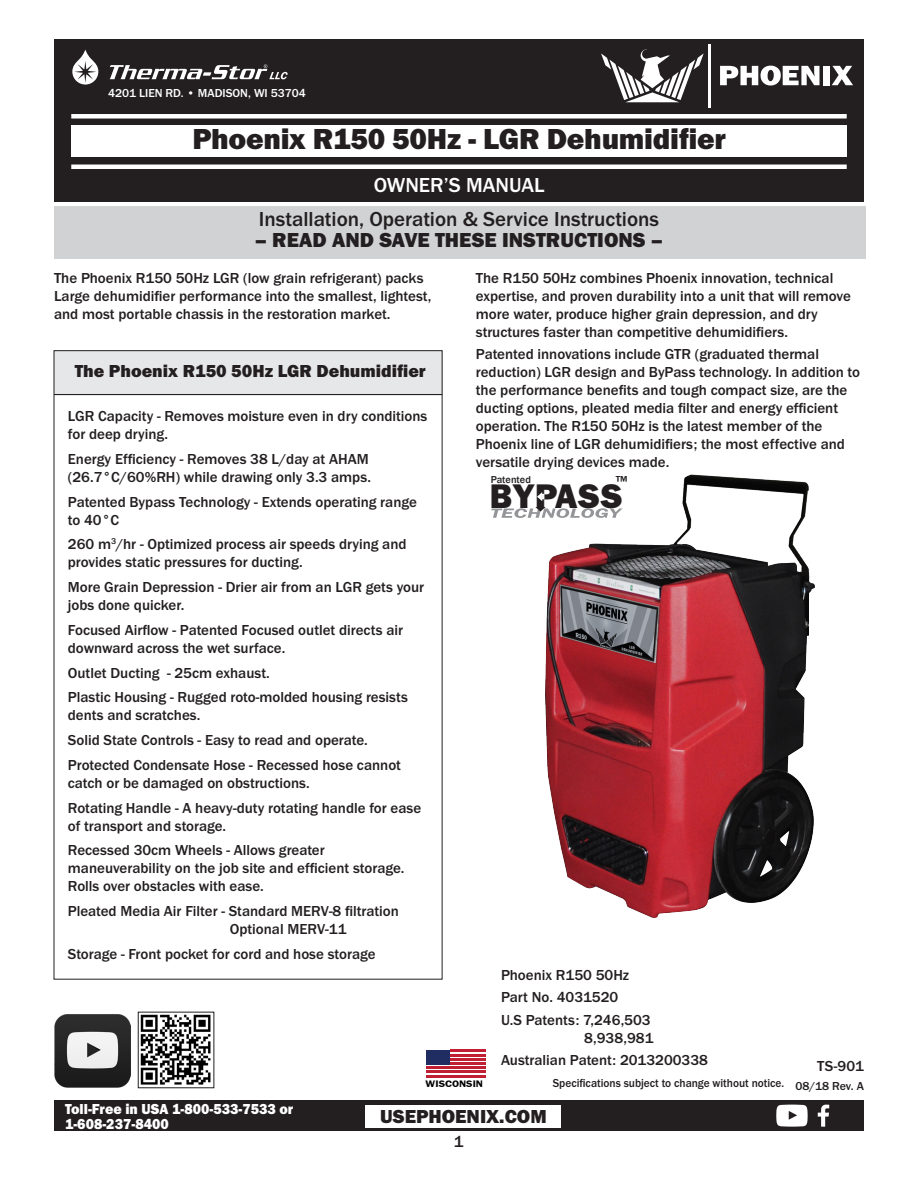
<style>
.page{position:relative;width:918px;height:1188px;background:#fff}
.page>*{position:absolute;margin:0;border:0;box-sizing:border-box;transform-origin:0 0}
.t1{font:800 34.35px "Franklin Gothic";color:#231f20}
.t2{font:30px "Franklin Gothic URW Hea";letter-spacing:-.01em;color:#231f20}
.t3{font:500 21px "Franklin Gothic URW";color:#231f20}
.t4{font:21px "Franklin Gothic URW Hea";color:#231f20}
.t5{font:500 21px "Franklin Gothic URW";color:#fff}
.t6{font:19.5px "Franklin Gothic URW Hea";color:#231f20}
.TofC_tabbed_text{font:18px "Franklin Gothic URW Hea";color:#231f20}
.t7{font:500 16.5px "Franklin Gothic URW";color:#231f20}
.body_text{font:500 15px/18px "Franklin Gothic URW";color:#231f20}
.TofC_tabbed_text-2{font:500 15px/18px "Franklin Gothic URW";color:#231f20;text-align:right}
.t8{font:15px/15px "Franklin Gothic URW Hea";color:#fff;scale:.95 1}
.Bold_14_pt_subheads{font:500 15px "Franklin Gothic URW";color:#231f20}
.front_page_body_text{font:500 12px "Franklin Gothic URW";color:#231f20;scale:.95 1}
.body_text-2{font:500 12px "Franklin Gothic URW";color:#fff}
.Bold_14_pt_subheads-2{font:500 12px "Franklin Gothic URW";letter-spacing:-.005em;color:#231f20}
.t9{font:500 10.35px "Franklin Gothic";color:#231f20}
.t10{font:9.75px "Franklin Gothic URW Dem";color:#000;scale:1.14 1}
</style>
<div class="page">
<div style="left:54px;top:1100px;width:810px;height:31px;background:#231f20"></div>
<svg style="left:818px;top:1104px;width:11px;height:23px"></svg>
<svg style="left:776px;top:1105px;width:32px;height:22px"></svg>
<div style="left:366px;top:1105px;width:195px;height:22px;background:#fff"></div>
<div style="left:54px;top:350px;width:388px;height:45px;background:#e6e7e9"></div>
<hr style="left:54px;top:394px;width:388px;height:1px;background:#231f20">
<svg style="left:491px;top:507px;width:54px;height:11px"></svg>
<img style="left:545px;top:475px;width:270px;height:443px">
<img style="left:54px;top:1014px;width:77px;height:74px">
<img style="left:140px;top:1014px;width:71px;height:71px">
<div style="left:54px;top:206px;width:812px;height:52px;background:#d1d2d4"></div>
<div style="left:54px;top:39px;width:810px;height:163px;background:#231f20"></div>
<svg style="left:72px;top:50px;width:26px;height:35px"></svg>
<svg style="left:110px;top:64px;width:178px;height:15px"></svg>
<div style="left:71px;top:126px;width:776px;height:31px;background:#fff"></div>
<div style="left:71px;top:114px;width:776px;height:5px;background:#fff"></div>
<hr style="left:71px;top:165px;width:776px;height:4px;background:#fff">
<hr style="left:450px;top:1050px;width:36px;height:2px;background:#c11f33">
<hr style="left:450px;top:1054px;width:36px;height:2px;background:#c11f33">
<hr style="left:450px;top:1058px;width:36px;height:2px;background:#c11f33">
<hr style="left:450px;top:1062px;width:36px;height:2px;background:#c11f33">
<hr style="left:426px;top:1066px;width:60px;height:3px;background:#c11f33">
<hr style="left:426px;top:1071px;width:60px;height:2px;background:#c11f33">
<hr style="left:426px;top:1075px;width:60px;height:3px;background:#c11f33">
<div style="left:426px;top:1050px;width:24px;height:14px;background:#1f2d63"></div>
<hr style="left:708px;top:44px;width:3px;height:63px;background:#fff">
<svg style="left:720px;top:66px;width:100px;height:20px"></svg>
<div style="left:823px;top:66px;width:6px;height:19px;background:#fff"></div>
<svg style="left:832px;top:66px;width:21px;height:19px"></svg>
<svg style="left:601px;top:49px;width:103px;height:53px"></svg>
<p class="body_text-2" style="left:108px;top:86px;width:199px">4201 LIEN RD. • MADISON, WI 53704</p>
<p class="t2" style="left:192px;top:120px;width:535px">Phoenix R150 50Hz - LGR Dehumidifier</p>
<p class="t5" style="left:374px;top:172px;width:172px">OWNER’S MANUAL</p>
<p class="t3" style="left:259px;top:206px;width:402px">Installation, Operation &amp; Service Instructions</p>
<p class="t4" style="left:255px;top:227px;width:410px">– READ AND SAVE THESE INSTRUCTIONS –</p>
<p class="body_text" style="left:54px;top:269px;width:379px">The Phoenix R150 50Hz LGR (low grain refrigerant) packs<br>Large dehumidifier performance into the smallest, lightest, and most portable chassis in the restoration market.</p>
<p class="body_text" style="left:476px;top:269px;width:377px">The R150 50Hz combines Phoenix innovation, technical expertise, and proven durability into a unit that will remove more water, produce higher grain depression, and dry structures faster than competitive dehumidifiers.</p>
<p class="body_text" style="left:476px;top:345px;width:386px">Patented innovations include GTR (graduated thermal reduction) LGR design and ByPass technology. In addition to the performance benefits and tough compact size, are the ducting options, pleated media filter and energy efficient operation. The R150 50Hz is the latest member of the Phoenix line of LGR dehumidifiers; the most effective and versatile drying devices made.</p>
<p class="TofC_tabbed_text" style="left:75px;top:359px;width:352px">The Phoenix R150 50Hz LGR Dehumidifier</p>
<p class="body_text" style="left:68px;top:407px;width:361px">LGR Capacity - Removes moisture even in dry conditions for deep drying.</p>
<p class="body_text" style="left:68px;top:450px;width:305px">Energy Efficiency - Removes 38 L/day at AHAM (26.7°C/60%RH) while drawing only 3.3 amps.</p>
<p class="body_text" style="left:68px;top:492px;width:351px">Patented Bypass Technology - Extends operating range to 40°C</p>
<p class="body_text" style="left:68px;top:535px;width:340px">260 m<sup>3</sup>/hr - Optimized process air speeds drying and provides static pressures for ducting.</p>
<p class="body_text" style="left:68px;top:578px;width:358px">More Grain Depression - Drier air from an LGR gets your jobs done quicker.</p>
<p class="body_text" style="left:68px;top:621px;width:337px">Focused Airflow - Patented Focused outlet directs air downward across the wet surface.</p>
<p class="body_text" style="left:68px;top:663px;width:203px">Outlet Ducting - 25cm exhaust.</p>
<p class="body_text" style="left:68px;top:688px;width:342px">Plastic Housing - Rugged roto-molded housing resists dents and scratches.</p>
<p class="body_text" style="left:68px;top:731px;width:302px">Solid State Controls - Easy to read and operate.</p>
<p class="body_text" style="left:68px;top:756px;width:335px">Protected Condensate Hose - Recessed hose cannot catch or be damaged on obstructions.</p>
<p class="body_text" style="left:68px;top:798px;width:355px">Rotating Handle - A heavy-duty rotating handle for ease of transport and storage.</p>
<p class="body_text" style="left:68px;top:841px;width:338px">Recessed 30cm Wheels - Allows greater maneuverability on the job site and efficient storage.<br>Rolls over obstacles with ease.</p>
<p class="body_text" style="left:230px;top:902px;width:171px;text-indent:-162px">Pleated Media Air Filter - Standard MERV-8 filtration<br>Optional MERV-11</p>
<p class="body_text" style="left:68px;top:945px;width:309px">Storage - Front pocket for cord and hose storage</p>
<p class="t9" style="left:491px;top:474px;width:42px">Patented</p>
<p class="TofC_tabbed_text-2" style="left:616px;top:471px;width:13px">™</p>
<h1 class="t1" style="left:490px;top:476px;width:135px">BYPASS</h1>
<p class="t8" style="left:65px;top:1101px;width:242px">Toll-Free in USA 1-800-533-7533 or<br>1-608-237-8400</p>
<p class="t10" style="left:426px;top:1078px;width:52px">WISCONSIN</p>
<p class="TofC_tabbed_text-2" style="left:501px;top:966px;width:130px">Phoenix R150 50Hz</p>
<p class="TofC_tabbed_text-2" style="left:501px;top:988px;width:119px">Part No. 4031520</p>
<p class="TofC_tabbed_text-2" style="left:501px;top:1011px;width:154px">U.S Patents: 7,246,503<br>8,938,981</p>
<p class="TofC_tabbed_text-2" style="left:501px;top:1051px;width:209px">Australian Patent: 2013200338</p>
<p class="front_page_body_text" style="left:553px;top:1076px;width:245px">Specifications subject to change without notice.</p>
<h3 class="t6" style="left:380px;top:1104px;width:168px">USEPHOENIX.COM</h3>
<p class="t7" style="left:454px;top:1131px;width:11px">1</p>
<p class="Bold_14_pt_subheads" style="left:817px;top:1057px;width:48px">TS-901</p>
<p class="Bold_14_pt_subheads-2" style="left:795px;top:1078px;width:70px">08/18 Rev. A</p>
</div>
